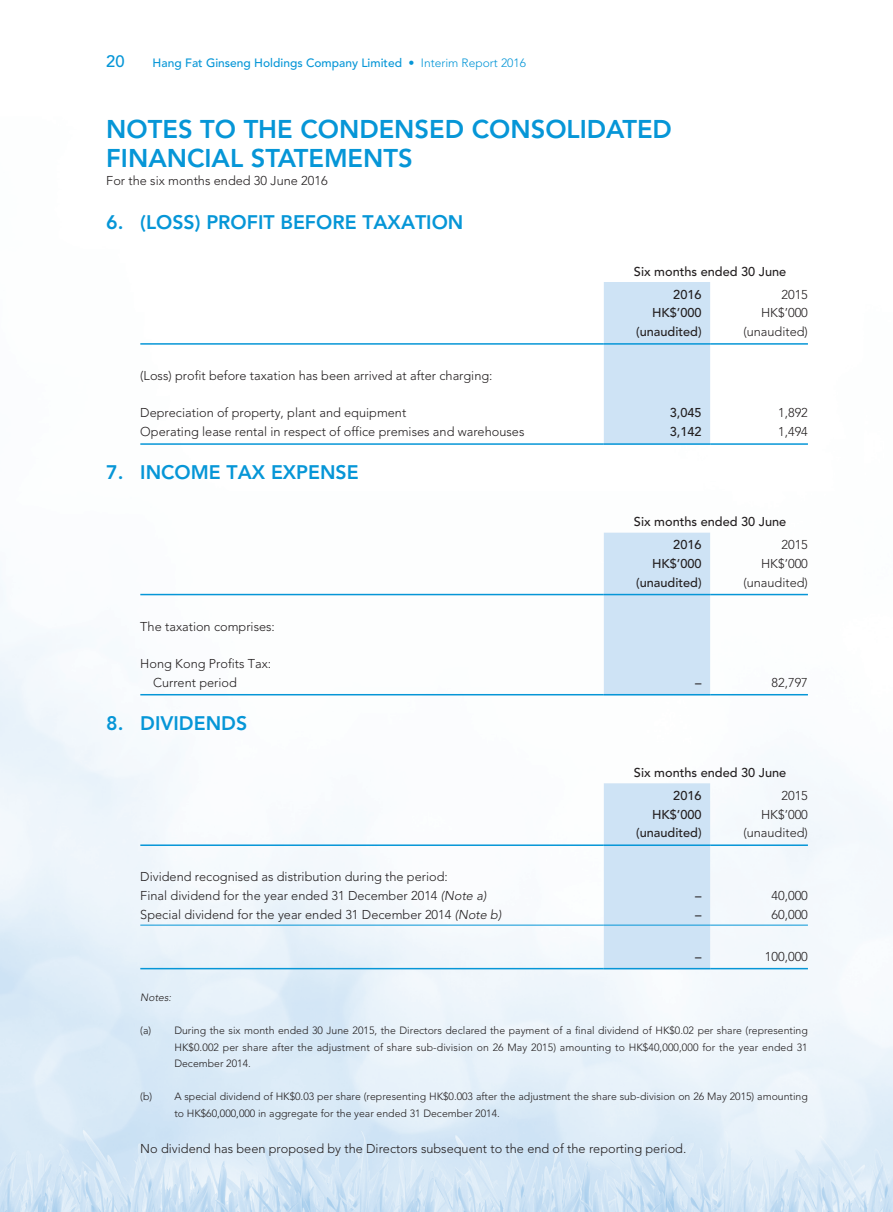
<style>
.page{position:relative;width:893px;height:1212px;background:#fff}
.page>*{position:absolute;margin:0;border:0;box-sizing:border-box;transform-origin:0 0}
.t1{font:800 25.5px/28.5px "Avenir LT Std";color:#0696d7}
._01_H1{font:800 19.5px "Avenir LT Std";color:#0696d7}
.t2{font:500 16.5px "Avenir LT Std";color:#0696d7}
._51_N_Table_txt{font:300 12.75px "Avenir LT Std";color:#231f20}
._51_N_Table_txt-2{font:500 12.75px "Avenir LT Std";color:#231f20}
._00_txt{font:300 12.75px "Avenir LT Std";color:#231f20}
.t3{font:500 12px "Avenir LT Std";color:#0696d7}
._06_Notes{font:300 10.5px/16.5px "Avenir LT Std";color:#231f20;text-align:justify}
._06_Notes-2{font:italic 300 10.5px "Avenir LT Std";color:#231f20}
.s1{font-weight:300}
.s2{font-style:italic}
</style>
<div class="page">
<img style="left:0;top:532px;width:893px;height:680px">
<div style="left:604px;top:282px;width:106px;height:161px;background:#cee3f5"></div>
<hr style="left:140px;top:343px;width:464px;height:2px;background:#0696d7">
<hr style="left:604px;top:343px;width:106px;height:2px;background:#0696d7">
<hr style="left:710px;top:343px;width:98px;height:2px;background:#0696d7">
<hr style="left:140px;top:443px;width:464px;height:2px;background:#0696d7">
<hr style="left:604px;top:443px;width:106px;height:2px;background:#0696d7">
<hr style="left:710px;top:443px;width:98px;height:2px;background:#0696d7">
<div style="left:604px;top:533px;width:106px;height:161px;background:#cee3f5"></div>
<hr style="left:140px;top:594px;width:464px;height:1px;background:#0696d7">
<hr style="left:604px;top:594px;width:106px;height:1px;background:#0696d7">
<hr style="left:710px;top:594px;width:98px;height:1px;background:#0696d7">
<hr style="left:140px;top:694px;width:464px;height:1px;background:#0696d7">
<hr style="left:604px;top:694px;width:106px;height:1px;background:#0696d7">
<hr style="left:710px;top:694px;width:98px;height:1px;background:#0696d7">
<div style="left:604px;top:783px;width:106px;height:185px;background:#cee3f5"></div>
<hr style="left:140px;top:844px;width:464px;height:2px;background:#0696d7">
<hr style="left:604px;top:844px;width:106px;height:2px;background:#0696d7">
<hr style="left:710px;top:844px;width:98px;height:2px;background:#0696d7">
<hr style="left:140px;top:925px;width:464px;height:1px;background:#0696d7">
<hr style="left:604px;top:925px;width:106px;height:1px;background:#0696d7">
<hr style="left:710px;top:925px;width:98px;height:1px;background:#0696d7">
<hr style="left:140px;top:968px;width:464px;height:1px;background:#0696d7">
<hr style="left:604px;top:968px;width:106px;height:1px;background:#0696d7">
<hr style="left:710px;top:968px;width:98px;height:1px;background:#0696d7">
<p class="t2" style="left:106px;top:52px;width:20px">20</p>
<p class="t3" style="left:153px;top:56px;width:375px">Hang Fat Ginseng Holdings Company Limited <span class="s1">• Interim Report 2016</span></p>
<h1 class="t1" style="left:106px;top:115px;width:567px">NOTES TO THE CONDENSED CONSOLIDATED<br>FINANCIAL STATEMENTS</h1>
<p class="_00_txt" style="left:106px;top:173px;width:223px">For the six months ended 30 June 2016</p>
<p class="_01_H1" style="left:106px;top:210px;width:359px">6. (LOSS) PROFIT BEFORE TAXATION</p>
<p class="_51_N_Table_txt-2" style="left:634px;top:264px;width:154px">Six months ended 30 June</p>
<p class="_51_N_Table_txt-2" style="left:673px;top:287px;width:30px">2016</p>
<p class="_51_N_Table_txt" style="left:781px;top:287px;width:28px">2015</p>
<p class="_51_N_Table_txt-2" style="left:652px;top:306px;width:51px">HK$’000</p>
<p class="_51_N_Table_txt" style="left:761px;top:305px;width:48px">HK$’000</p>
<p class="_51_N_Table_txt-2" style="left:636px;top:324px;width:67px">(unaudited)</p>
<p class="_51_N_Table_txt" style="left:743px;top:324px;width:66px">(unaudited)</p>
<p class="_51_N_Table_txt" style="left:140px;top:368px;width:354px">(Loss) profit before taxation has been arrived at after charging:</p>
<p class="_51_N_Table_txt" style="left:140px;top:406px;width:267px">Depreciation of property, plant and equipment</p>
<p class="_51_N_Table_txt-2" style="left:670px;top:406px;width:33px">3,045</p>
<p class="_51_N_Table_txt" style="left:778px;top:406px;width:31px">1,892</p>
<p class="_51_N_Table_txt" style="left:140px;top:424px;width:386px">Operating lease rental in respect of office premises and warehouses</p>
<p class="_51_N_Table_txt-2" style="left:670px;top:424px;width:33px">3,142</p>
<p class="_51_N_Table_txt" style="left:778px;top:424px;width:31px">1,494</p>
<p class="_01_H1" style="left:106px;top:461px;width:254px">7. INCOME TAX EXPENSE</p>
<p class="_51_N_Table_txt-2" style="left:634px;top:514px;width:154px">Six months ended 30 June</p>
<p class="_51_N_Table_txt-2" style="left:673px;top:537px;width:30px">2016</p>
<p class="_51_N_Table_txt" style="left:781px;top:537px;width:28px">2015</p>
<p class="_51_N_Table_txt-2" style="left:652px;top:556px;width:51px">HK$’000</p>
<p class="_51_N_Table_txt" style="left:761px;top:556px;width:48px">HK$’000</p>
<p class="_51_N_Table_txt-2" style="left:636px;top:575px;width:67px">(unaudited)</p>
<p class="_51_N_Table_txt" style="left:743px;top:575px;width:66px">(unaudited)</p>
<p class="_51_N_Table_txt" style="left:140px;top:619px;width:136px">The taxation comprises:</p>
<p class="_51_N_Table_txt" style="left:140px;top:656px;width:132px">Hong Kong Profits Tax:</p>
<p class="_51_N_Table_txt" style="left:153px;top:675px;width:85px">Current period</p>
<p class="_51_N_Table_txt-2" style="left:695px;top:675px;width:8px">–</p>
<p class="_51_N_Table_txt" style="left:771px;top:675px;width:38px">82,797</p>
<p class="_01_H1" style="left:106px;top:712px;width:142px">8. DIVIDENDS</p>
<p class="_51_N_Table_txt-2" style="left:634px;top:765px;width:154px">Six months ended 30 June</p>
<p class="_51_N_Table_txt-2" style="left:673px;top:788px;width:30px">2016</p>
<p class="_51_N_Table_txt" style="left:781px;top:788px;width:28px">2015</p>
<p class="_51_N_Table_txt-2" style="left:652px;top:807px;width:51px">HK$’000</p>
<p class="_51_N_Table_txt" style="left:761px;top:807px;width:48px">HK$’000</p>
<p class="_51_N_Table_txt-2" style="left:636px;top:826px;width:67px">(unaudited)</p>
<p class="_51_N_Table_txt" style="left:743px;top:825px;width:66px">(unaudited)</p>
<p class="_51_N_Table_txt" style="left:140px;top:869px;width:309px">Dividend recognised as distribution during the period:</p>
<p class="_51_N_Table_txt" style="left:140px;top:888px;width:347px">Final dividend for the year ended 31 December 2014 <span class="s2">(Note a)</span></p>
<p class="_51_N_Table_txt-2" style="left:695px;top:888px;width:8px">–</p>
<p class="_51_N_Table_txt" style="left:771px;top:888px;width:38px">40,000</p>
<p class="_51_N_Table_txt" style="left:140px;top:907px;width:363px">Special dividend for the year ended 31 December 2014 <span class="s2">(Note b)</span></p>
<p class="_51_N_Table_txt-2" style="left:695px;top:907px;width:8px">–</p>
<p class="_51_N_Table_txt" style="left:771px;top:907px;width:38px">60,000</p>
<p class="_51_N_Table_txt-2" style="left:695px;top:949px;width:8px">–</p>
<p class="_51_N_Table_txt" style="left:765px;top:949px;width:45px">100,000</p>
<p class="_06_Notes-2" style="left:140px;top:991px;width:32px">Notes:</p>
<p class="_06_Notes" style="left:174px;top:1022px;width:635px;text-indent:-34px">(a) During the six month ended 30 June 2015, the Directors declared the payment of a final dividend of HK$0.02 per share (representing HK$0.002 per share after the adjustment of share sub-division on 26 May 2015) amounting to HK$40,000,000 for the year ended 31<br>December 2014.</p>
<p class="_06_Notes" style="left:174px;top:1088px;width:635px;text-indent:-34px">(b) A special dividend of HK$0.03 per share (representing HK$0.003 after the adjustment the share sub-division on 26 May 2015) amounting to HK$60,000,000 in aggregate for the year ended 31 December 2014.</p>
<p class="_00_txt" style="left:140px;top:1141px;width:547px">No dividend has been proposed by the Directors subsequent to the end of the reporting period.</p>
</div>
